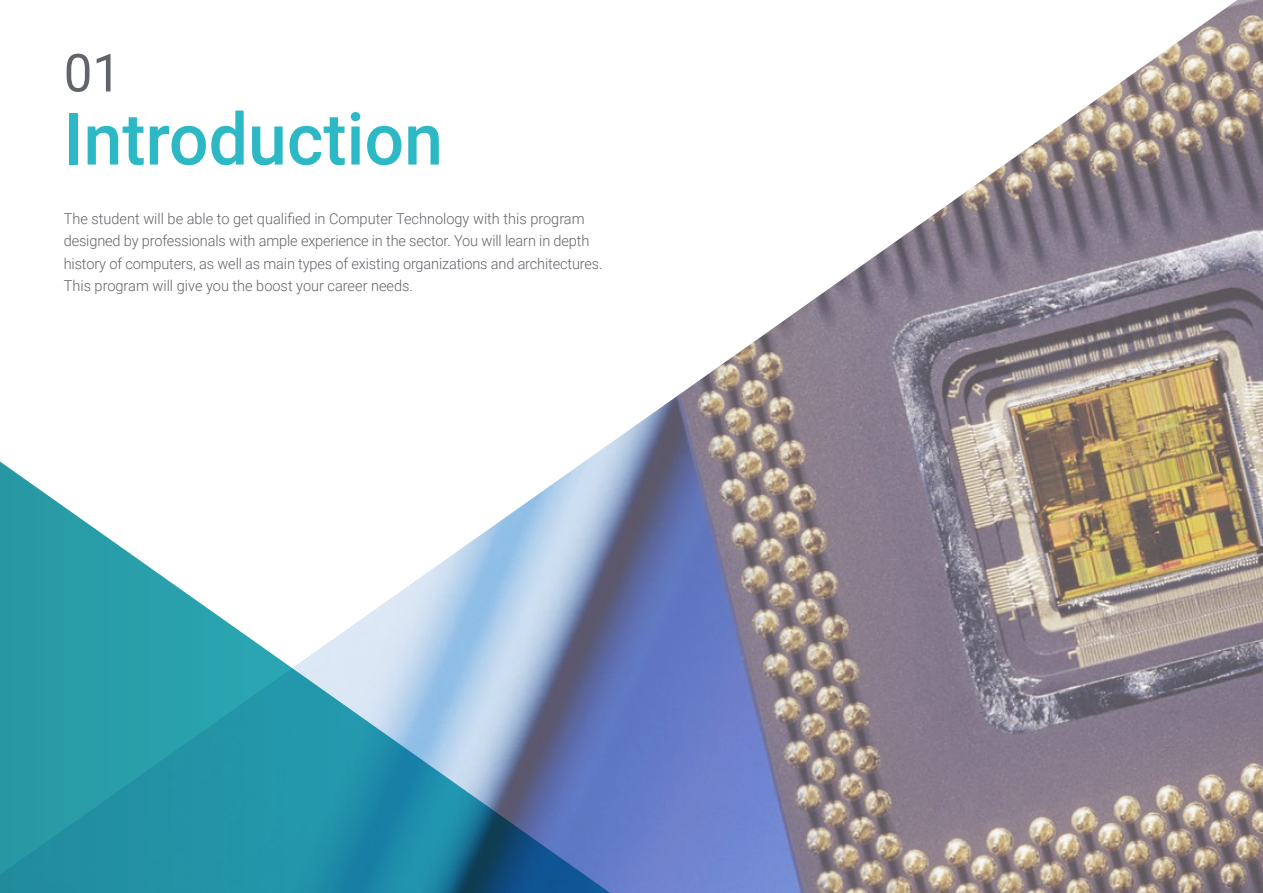
<style>
.page{position:relative;width:1263px;height:893px;background:#fff}
.page>*{position:absolute;margin:0;border:0;box-sizing:border-box;transform-origin:0 0}
.t1{font:500 72px "Roboto";color:#2db8c5}
.t2{font:52.5px "Roboto";color:#61646a}
.t3{font:300 15px/22.5px "Roboto";letter-spacing:-.01em;color:#61646a}
</style>
<div class="page">
<img style="left:607px;top:0;width:656px;height:893px">
<svg style="left:0;top:446px;width:640px;height:447px"></svg>
<h2 class="t2" style="left:64px;top:36px;width:59px">01</h2>
<h1 class="t1" style="left:64px;top:89px;width:381px">Introduction</h1>
<p class="t3" style="left:64px;top:207px;width:540px">The student will be able to get qualified in Computer Technology with this program designed by professionals with ample experience in the sector. You will learn in depth history of computers, as well as main types of existing organizations and architectures.<br>This program will give you the boost your career needs.</p>
</div>
